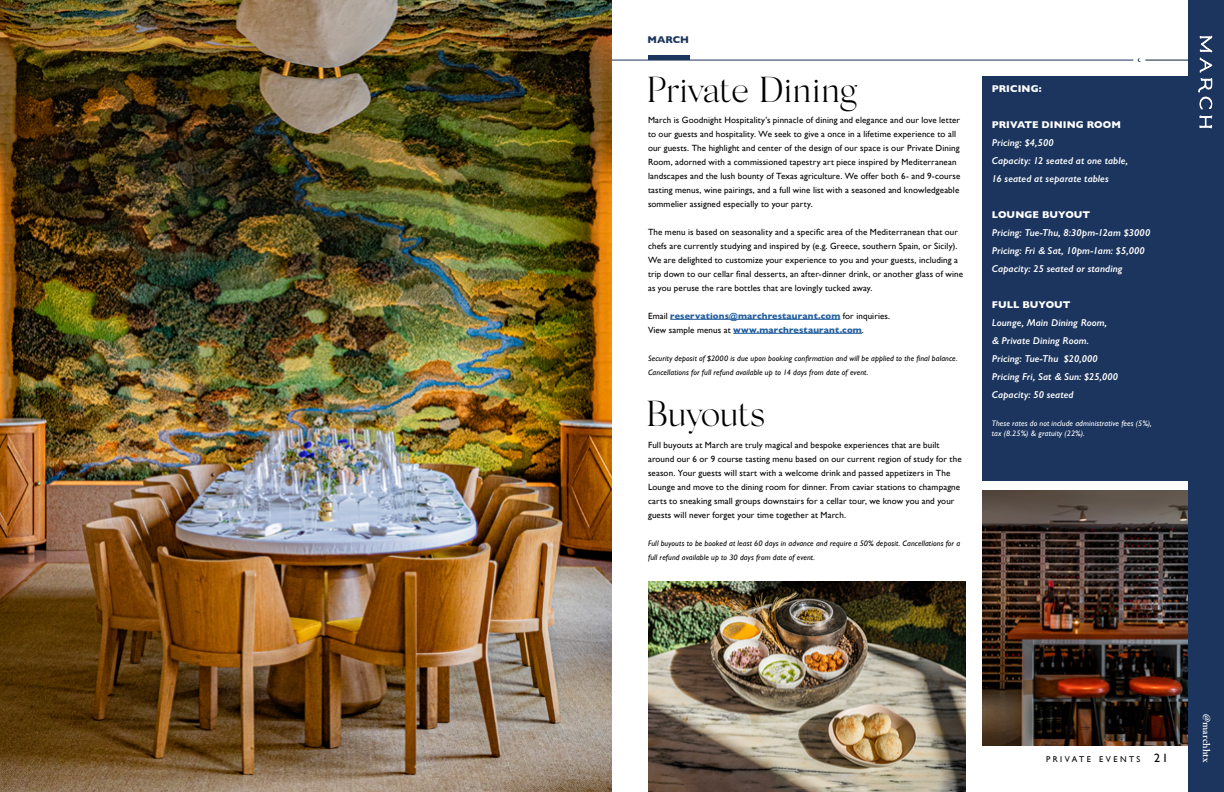
<style>
.page{position:relative;width:1224px;height:792px;background:#fff}
.page>*{position:absolute;margin:0;border:0;box-sizing:border-box;transform-origin:0 0}
.t1{font:300 36px "Silk Serif";letter-spacing:-.02em;color:#000}
.t2{font:italic 600 10px/18px "Gill Sans";letter-spacing:.005em;color:#fff}
.t3{font:700 10px "Gill Sans";letter-spacing:.005em;color:#fff}
.t4{font:600 10px "Adobe Caslon Pro";letter-spacing:.02em;color:#fff}
.t5{font:700 10px "Gill Sans";color:#1c355e}
.t6{font:9px/14px "Gill Sans";letter-spacing:.015em;color:#000}
.t7{font:700 9px/14px "Gill Sans";letter-spacing:.02em;color:#215e9e}
.t8{font:8.4px "Gill Sans";letter-spacing:.29em;color:#000}
.t9{font:italic 8px/14px "Gill Sans";letter-spacing:.015em;color:#000}
.t10{font:italic 8px/10px "Gill Sans";letter-spacing:.02em;color:#fff}
.s1{font-weight:400;color:#000}
.s2{font-size:12px}
</style>
<div class="page">
<hr style="left:1145px;top:60px;width:79px;height:1px;background:#082236">
<hr style="left:612px;top:60px;width:521px;height:1px;background:#1c355e">
<div style="left:648px;top:55px;width:41px;height:5px;background:#1c355e"></div>
<div style="left:983px;top:76px;width:241px;height:405px;background:#1c355e"></div>
<hr style="left:670px;top:319px;width:170px;height:1px;background:#215e9e">
<hr style="left:733px;top:333px;width:129px;height:1px;background:#215e9e">
<img style="left:983px;top:490px;width:205px;height:255px">
<div style="left:1188px;top:0;width:36px;height:792px;background:#1c355e"></div>
<svg style="left:1199px;top:116px;width:13px;height:12px"></svg>
<svg style="left:1198px;top:36px;width:14px;height:73px"></svg>
<img style="left:0;top:0;width:612px;height:792px">
<img style="left:648px;top:582px;width:317px;height:210px">
<p class="t5" style="left:648px;top:32px;width:43px">MARCH</p>
<h1 class="t1" style="left:647px;top:68px;width:211px">Private Dining</h1>
<p class="t6" style="left:648px;top:113px;width:314px">March is Goodnight Hospitality’s pinnacle of dining and elegance and our love letter to our guests and hospitality. We seek to give a once in a lifetime experience to all our guests. The highlight and center of the design of our space is our Private Dining Room, adorned with a commissioned tapestry art piece inspired by Mediterranean landscapes and the lush bounty of Texas agriculture. We offer both 6- and 9-course tasting menus, wine pairings, and a full wine list with a seasoned and knowledgeable sommelier assigned especially to your party.</p>
<p class="t6" style="left:648px;top:225px;width:317px">The menu is based on seasonality and a specific area of the Mediterranean that our chefs are currently studying and inspired by (e.g. Greece, southern Spain, or Sicily).<br>We are delighted to customize your experience to you and your guests, including a trip down to our cellar final desserts, an after-dinner drink, or another glass of wine as you peruse the rare bottles that are lovingly tucked away.</p>
<p class="t7" style="left:648px;top:308px;width:244px"><span class="s1">Email</span> reservations@marchrestaurant.com <span class="s1">for inquiries.<br>View sample menus at</span> www.marchrestaurant.com<span class="s1">.</span></p>
<p class="t9" style="left:648px;top:351px;width:311px">Security deposit of $2000 is due upon booking confirmation and will be applied to the final balance.<br>Cancellations for full refund available up to 14 days from date of event.</p>
<h1 class="t1" style="left:646px;top:393px;width:120px">Buyouts</h1>
<p class="t6" style="left:648px;top:438px;width:315px">Full buyouts at March are truly magical and bespoke experiences that are built around our 6 or 9 course tasting menu based on our current region of study for the season. Your guests will start with a welcome drink and passed appetizers in The Lounge and move to the dining room for dinner. From caviar stations to champagne carts to sneaking small groups downstairs for a cellar tour, we know you and your guests will never forget your time together at March.</p>
<p class="t9" style="left:648px;top:536px;width:314px">Full buyouts to be booked at least 60 days in advance and require a 50% deposit. Cancellations for a full refund available up to 30 days from date of event.</p>
<p class="t3" style="left:992px;top:80px;width:51px">PRICING:</p>
<p class="t3" style="left:992px;top:116px;width:131px">PRIVATE DINING ROOM</p>
<p class="t2" style="left:992px;top:133px;width:138px">Pricing: $4,500<br>Capacity: 12 seated at one table,<br>16 seated at separate tables</p>
<p class="t3" style="left:992px;top:206px;width:100px">LOUNGE BUYOUT</p>
<p class="t2" style="left:992px;top:223px;width:160px">Pricing: Tue-Thu, 8:30pm-12am $3000<br>Pricing: Fri &amp; Sat, 10pm-1am: $5,000<br>Capacity: 25 seated or standing</p>
<p class="t3" style="left:992px;top:296px;width:80px">FULL BUYOUT</p>
<p class="t2" style="left:992px;top:313px;width:128px">Lounge, Main Dining Room,<br>&amp; Private Dining Room.<br>Pricing: Tue-Thu $20,000<br>Pricing Fri, Sat &amp; Sun: $25,000<br>Capacity: 50 seated</p>
<p class="t10" style="left:992px;top:418px;width:162px">These rates do not include administrative fees (5%), tax (8.25%) &amp; gratuity (22%).</p>
<p class="t8" style="left:1046px;top:755px;width:123px">PRIVATE EVENTS <span class="s2">21</span></p>
<p class="t4" style="left:1212px;top:714px;width:50px;rotate:90deg">@marchhtx</p>
</div>
